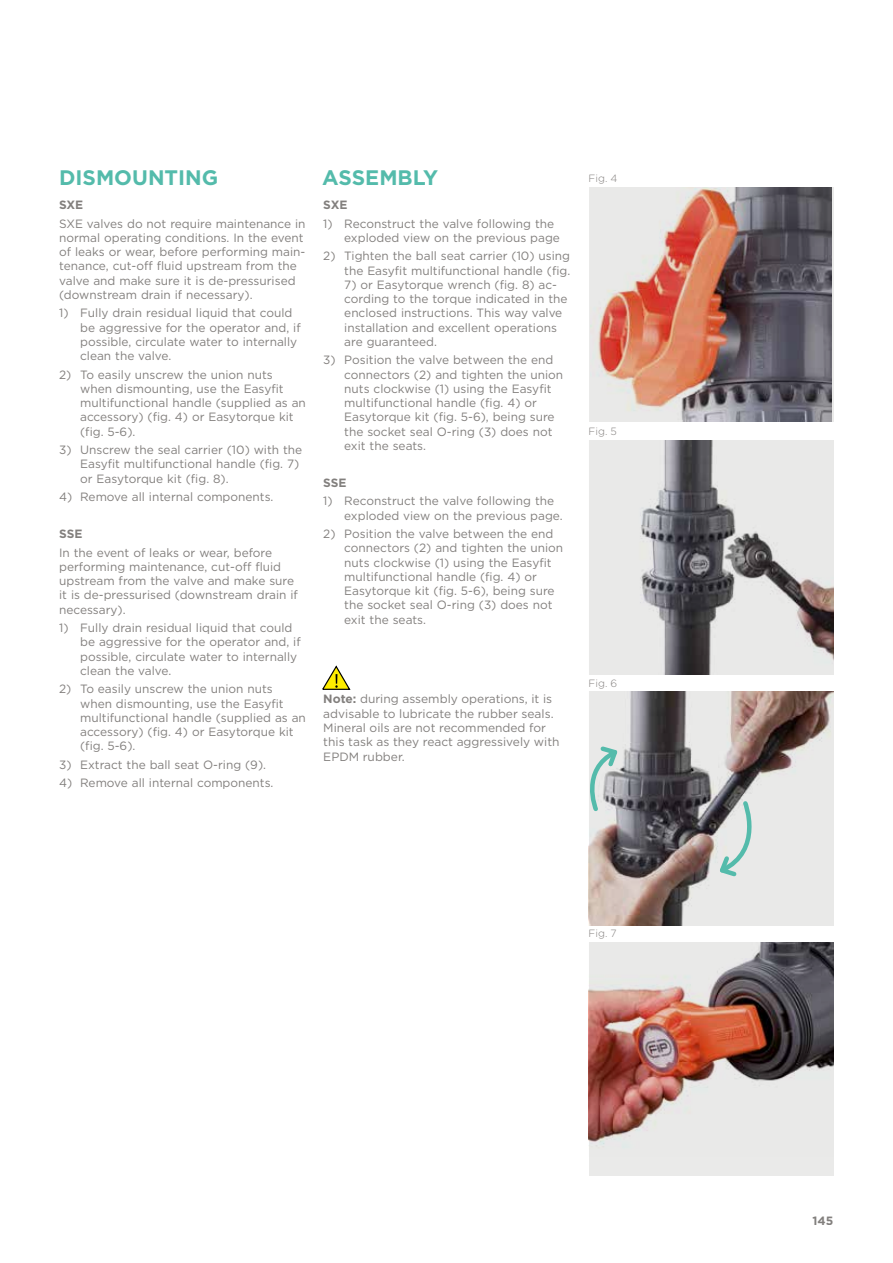
<style>
.page{position:relative;width:893px;height:1263px;background:#fff}
.page>*{position:absolute;margin:0;border:0;box-sizing:border-box;transform-origin:0 0}
.t1{font:700 21px "Gotham";color:#54bbab}
.t2{font:12px/14.2px "Gotham";color:#827f7d}
.t3{font:700 12px "Gotham";color:#827f7d}
.t4{font:300 10.5px "Gotham";color:#827f7d}
.s1{font-weight:700}
</style>
<div class="page">
<img style="left:589px;top:440px;width:244px;height:234px">
<img style="left:590px;top:187px;width:242px;height:234px">
<svg style="left:322px;top:665px;width:29px;height:25px"></svg>
<img style="left:589px;top:692px;width:244px;height:234px">
<svg style="left:589px;top:743px;width:32px;height:70px;background:#bbcecc"></svg>
<svg style="left:716px;top:799px;width:47px;height:81px;background:#c4d0ce"></svg>
<div style="left:589px;top:943px;width:244px;height:233px;background:#eaeae9"></div>
<img style="left:589px;top:943px;width:244px;height:204px">
<h1 class="t1" style="left:59px;top:164px;width:161px">DISMOUNTING</h1>
<h1 class="t1" style="left:322px;top:163px;width:117px">ASSEMBLY</h1>
<p class="t3" style="left:59px;top:197px;width:26px">SXE</p>
<p class="t2" style="left:59px;top:216px;width:248px">SXE valves do not require maintenance in normal operating conditions. In the event of leaks or wear, before performing main&shy;tenance, cut-off fluid upstream from the valve and make sure it is de-pressurised (downstream drain if necessary).</p>
<p class="t2" style="left:80px;top:306px;width:222px;text-indent:-21px">1) Fully drain residual liquid that could be aggressive for the operator and, if possible, circulate water to internally clean the valve.</p>
<p class="t2" style="left:80px;top:367px;width:227px;text-indent:-21px">2) To easily unscrew the union nuts when dismounting, use the Easyfit multifunctional handle (supplied as an accessory) (fig. 4) or Easytorque kit (fig. 5-6).</p>
<p class="t2" style="left:80px;top:442px;width:224px;text-indent:-21px">3) Unscrew the seal carrier (10) with the<br>Easyfit multifunctional handle (fig. 7) or Easytorque kit (fig. 8).</p>
<p class="t2" style="left:59px;top:489px;width:216px">4) Remove all internal components.</p>
<p class="t3" style="left:59px;top:526px;width:25px">SSE</p>
<p class="t2" style="left:59px;top:545px;width:240px">In the event of leaks or wear, before performing maintenance, cut-off fluid upstream from the valve and make sure it is de-pressurised (downstream drain if necessary).</p>
<p class="t2" style="left:80px;top:620px;width:222px;text-indent:-21px">1) Fully drain residual liquid that could be aggressive for the operator and, if possible, circulate water to internally clean the valve.</p>
<p class="t2" style="left:80px;top:682px;width:227px;text-indent:-21px">2) To easily unscrew the union nuts when dismounting, use the Easyfit multifunctional handle (supplied as an accessory) (fig. 4) or Easytorque kit (fig. 5-6).</p>
<p class="t2" style="left:59px;top:757px;width:208px">3) Extract the ball seat O-ring (9).</p>
<p class="t2" style="left:59px;top:776px;width:216px">4) Remove all internal components.</p>
<p class="t3" style="left:323px;top:197px;width:26px">SXE</p>
<p class="t2" style="left:344px;top:216px;width:217px;text-indent:-21px">1) Reconstruct the valve following the exploded view on the previous page</p>
<p class="t2" style="left:323px;top:249px;width:248px;text-align:right">2) Tighten the ball seat carrier (10) using the Easyfit multifunctional handle (fig.</p>
<p class="t2" style="left:344px;top:277px;width:225px">7) or Easytorque wrench (fig. 8) ac&shy;cording to the torque indicated in the enclosed instructions. This way valve installation and excellent operations are guaranteed.</p>
<p class="t2" style="left:344px;top:353px;width:220px;text-indent:-21px">3) Position the valve between the end connectors (2) and tighten the union nuts clockwise (1) using the Easyfit multifunctional handle (fig. 4) or Easytorque kit (fig. 5-6), being sure the socket seal O-ring (3) does not exit the seats.</p>
<p class="t3" style="left:323px;top:475px;width:25px">SSE</p>
<p class="t2" style="left:344px;top:494px;width:220px;text-indent:-21px">1) Reconstruct the valve following the exploded view on the previous page.</p>
<p class="t2" style="left:344px;top:526px;width:220px;text-indent:-21px">2) Position the valve between the end connectors (2) and tighten the union nuts clockwise (1) using the Easyfit multifunctional handle (fig. 4) or Easytorque kit (fig. 5-6), being sure the socket seal O-ring (3) does not exit the seats.</p>
<p class="t2" style="left:323px;top:691px;width:238px"><span class="s1">Note:</span> during assembly operations, it is advisable to lubricate the rubber seals.<br>Mineral oils are not recommended for this task as they react aggressively with EPDM rubber.</p>
<p class="t4" style="left:589px;top:171px;width:30px">Fig. 4</p>
<p class="t4" style="left:589px;top:424px;width:30px">Fig. 5</p>
<p class="t4" style="left:589px;top:677px;width:30px">Fig. 6</p>
<p class="t4" style="left:589px;top:927px;width:30px">Fig. 7</p>
<p class="t3" style="left:812px;top:1212px;width:22px">145</p>
</div>
